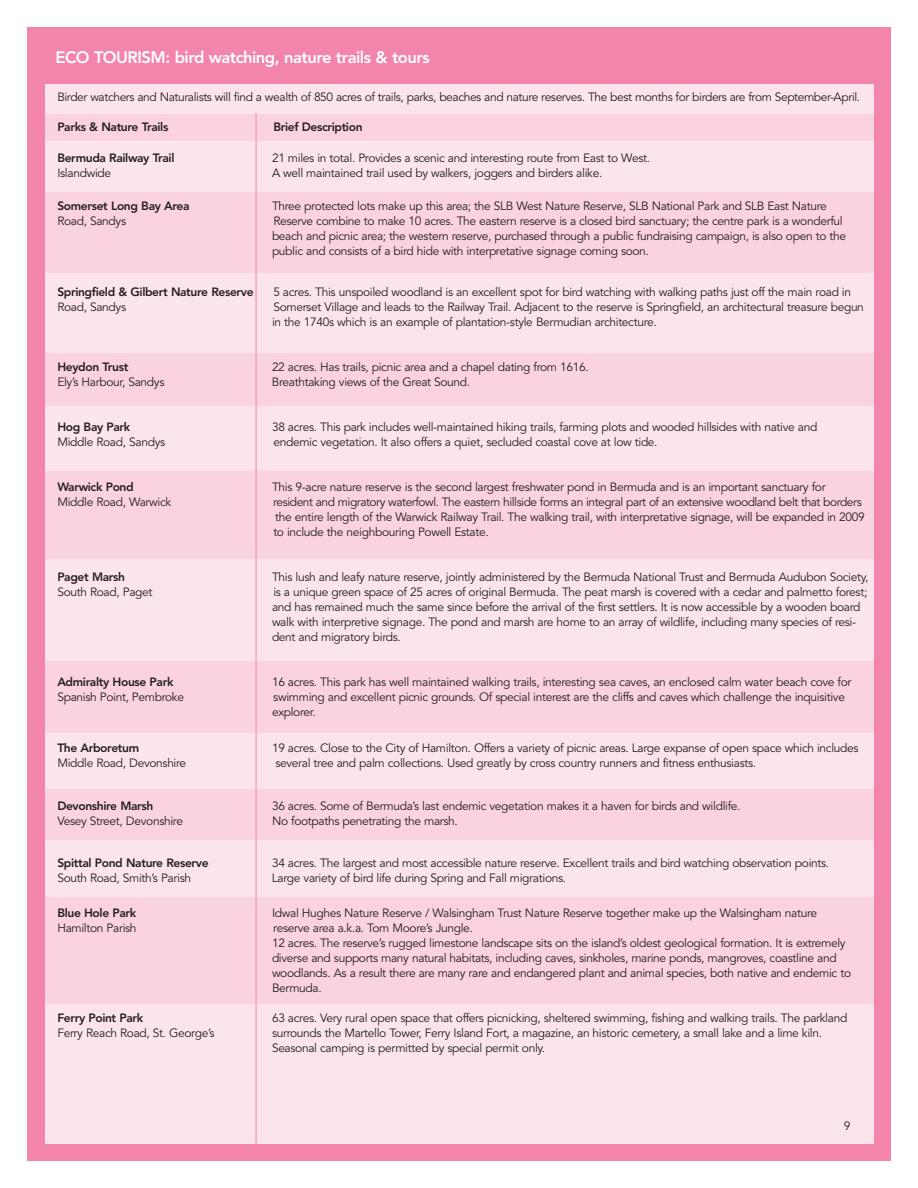
<style>
.page{position:relative;width:918px;height:1188px;background:#fff}
.page>*{position:absolute;margin:0;border:0;box-sizing:border-box;transform-origin:0 0}
.t1{font:800 16.5px "Avenir";letter-spacing:-.03em;color:#fff}
.t2{font:12px/15px "Avenir";letter-spacing:-.03em;color:#231f20}
.t3{font:800 12px "Avenir";letter-spacing:-.03em;color:#231f20}
</style>
<div class="page">
<div style="left:27px;top:27px;width:864px;height:1134px;border:18px solid #f384ac"></div>
<div style="left:45px;top:83px;width:828px;height:1061px;background:#fce4eb"></div>
<div style="left:41px;top:42px;width:833px;height:42px;background:#f384ac"></div>
<div style="left:45px;top:662px;width:828px;height:71px;background:#fbd2df"></div>
<div style="left:45px;top:471px;width:828px;height:87px;background:#fbd2df"></div>
<div style="left:45px;top:790px;width:828px;height:50px;background:#fbd2df"></div>
<div style="left:45px;top:897px;width:828px;height:106px;background:#fbd2df"></div>
<div style="left:45px;top:192px;width:828px;height:81px;background:#fbd2df"></div>
<div style="left:45px;top:353px;width:828px;height:52px;background:#fbd2df"></div>
<div style="left:45px;top:114px;width:828px;height:27px;background:#fbd2df"></div>
<hr style="left:256px;top:113px;width:1px;height:358px;background:#f384ac">
<hr style="left:256px;top:469px;width:1px;height:676px;background:#f384ac">
<h1 class="t1" style="left:56px;top:51px;width:376px">ECO TOURISM: bird watching, nature trails &amp; tours</h1>
<p class="t2" style="left:57px;top:90px;width:804px">Birder watchers and Naturalists will find a wealth of 850 acres of trails, parks, beaches and nature reserves. The best months for birders are from September-April.</p>
<p class="t3" style="left:57px;top:122px;width:113px">Parks &amp; Nature Trails</p>
<p class="t3" style="left:273px;top:122px;width:91px">Brief Description</p>
<p class="t3" style="left:57px;top:153px;width:119px">Bermuda Railway Trail</p>
<p class="t2" style="left:272px;top:152px;width:380px">21 miles in total. Provides a scenic and interesting route from East to West.</p>
<p class="t2" style="left:57px;top:167px;width:55px">Islandwide</p>
<p class="t2" style="left:272px;top:167px;width:332px">A well maintained trail used by walkers, joggers and birders alike.</p>
<p class="t3" style="left:57px;top:201px;width:134px">Somerset Long Bay Area</p>
<p class="t2" style="left:272px;top:200px;width:556px">Three protected lots make up this area; the SLB West Nature Reserve, SLB National Park and SLB East Nature</p>
<p class="t2" style="left:57px;top:215px;width:70px">Road, Sandys</p>
<p class="t2" style="left:272px;top:215px;width:576px">Reserve combine to make 10 acres. The eastern reserve is a closed bird sanctuary; the centre park is a wonderful beach and picnic area; the western reserve, purchased through a public fundraising campaign, is also open to the public and consists of a bird hide with interpretative signage coming soon.</p>
<p class="t3" style="left:57px;top:287px;width:198px">Springfield &amp; Gilbert Nature Reserve</p>
<p class="t2" style="left:273px;top:286px;width:579px">5 acres. This unspoiled woodland is an excellent spot for bird watching with walking paths just off the main road in</p>
<p class="t2" style="left:57px;top:301px;width:70px">Road, Sandys</p>
<p class="t2" style="left:272px;top:301px;width:593px">Somerset Village and leads to the Railway Trail. Adjacent to the reserve is Springfield, an architectural treasure begun in the 1740s which is an example of plantation-style Bermudian architecture.</p>
<p class="t3" style="left:57px;top:362px;width:73px">Heydon Trust</p>
<p class="t2" style="left:272px;top:361px;width:318px">22 acres. Has trails, picnic area and a chapel dating from 1616.</p>
<p class="t2" style="left:57px;top:376px;width:109px">Ely’s Harbour, Sandys</p>
<p class="t2" style="left:272px;top:376px;width:200px">Breathtaking views of the Great Sound.</p>
<p class="t3" style="left:57px;top:422px;width:74px">Hog Bay Park</p>
<p class="t2" style="left:272px;top:421px;width:547px">38 acres. This park includes well-maintained hiking trails, farming plots and wooded hillsides with native and</p>
<p class="t2" style="left:57px;top:436px;width:109px">Middle Road, Sandys</p>
<p class="t2" style="left:273px;top:436px;width:386px">endemic vegetation. It also offers a quiet, secluded coastal cove at low tide.</p>
<p class="t3" style="left:57px;top:482px;width:78px">Warwick Pond</p>
<p class="t2" style="left:272px;top:481px;width:555px">This 9-acre nature reserve is the second largest freshwater pond in Bermuda and is an important sanctuary for</p>
<p class="t2" style="left:57px;top:496px;width:115px">Middle Road, Warwick</p>
<p class="t2" style="left:273px;top:496px;width:593px">resident and migratory waterfowl. The eastern hillside forms an integral part of an extensive woodland belt that borders the entire length of the Warwick Railway Trail. The walking trail, with interpretative signage, will be expanded in 2009 to include the neighbouring Powell Estate.</p>
<p class="t3" style="left:57px;top:572px;width:69px">Paget Marsh</p>
<p class="t2" style="left:272px;top:571px;width:598px">This lush and leafy nature reserve, jointly administered by the Bermuda National Trust and Bermuda Audubon Society,</p>
<p class="t2" style="left:57px;top:586px;width:97px">South Road, Paget</p>
<p class="t2" style="left:272px;top:586px;width:597px">is a unique green space of 25 acres of original Bermuda. The peat marsh is covered with a cedar and palmetto forest; and has remained much the same since before the arrival of the first settlers. It is now accessible by a wooden board walk with interpretive signage. The pond and marsh are home to an array of wildlife, including many species of resi&shy;dent and migratory birds.</p>
<p class="t3" style="left:57px;top:677px;width:118px">Admiralty House Park</p>
<p class="t2" style="left:272px;top:676px;width:581px">16 acres. This park has well maintained walking trails, interesting sea caves, an enclosed calm water beach cove for</p>
<p class="t2" style="left:57px;top:691px;width:128px">Spanish Point, Pembroke</p>
<p class="t2" style="left:272px;top:691px;width:575px">swimming and excellent picnic grounds. Of special interest are the cliffs and caves which challenge the inquisitive explorer.</p>
<p class="t3" style="left:57px;top:743px;width:83px">The Arboretum</p>
<p class="t2" style="left:272px;top:742px;width:588px">19 acres. Close to the City of Hamilton. Offers a variety of picnic areas. Large expanse of open space which includes</p>
<p class="t2" style="left:57px;top:757px;width:130px">Middle Road, Devonshire</p>
<p class="t2" style="left:275px;top:757px;width:482px">several tree and palm collections. Used greatly by cross country runners and fitness enthusiasts.</p>
<p class="t3" style="left:57px;top:801px;width:98px">Devonshire Marsh</p>
<p class="t2" style="left:272px;top:800px;width:470px">36 acres. Some of Bermuda’s last endemic vegetation makes it a haven for birds and wildlife.</p>
<p class="t2" style="left:57px;top:815px;width:127px">Vesey Street, Devonshire</p>
<p class="t2" style="left:272px;top:815px;width:187px">No footpaths penetrating the marsh.</p>
<p class="t3" style="left:57px;top:858px;width:153px">Spittal Pond Nature Reserve</p>
<p class="t2" style="left:272px;top:857px;width:559px">34 acres. The largest and most accessible nature reserve. Excellent trails and bird watching observation points.</p>
<p class="t2" style="left:57px;top:872px;width:135px">South Road, Smith’s Parish</p>
<p class="t2" style="left:272px;top:872px;width:296px">Large variety of bird life during Spring and Fall migrations.</p>
<p class="t3" style="left:57px;top:908px;width:80px">Blue Hole Park</p>
<p class="t2" style="left:272px;top:907px;width:547px">Idwal Hughes Nature Reserve / Walsingham Trust Nature Reserve together make up the Walsingham nature</p>
<p class="t2" style="left:57px;top:922px;width:81px">Hamilton Parish</p>
<p class="t2" style="left:272px;top:922px;width:581px">reserve area a.k.a. Tom Moore’s Jungle.<br>12 acres. The reserve’s rugged limestone landscape sits on the island’s oldest geological formation. It is extremely diverse and supports many natural habitats, including caves, sinkholes, marine ponds, mangroves, coastline and woodlands. As a result there are many rare and endangered plant and animal species, both native and endemic to Bermuda.</p>
<p class="t3" style="left:57px;top:1013px;width:87px">Ferry Point Park</p>
<p class="t2" style="left:272px;top:1012px;width:577px">63 acres. Very rural open space that offers picnicking, sheltered swimming, fishing and walking trails. The parkland</p>
<p class="t2" style="left:57px;top:1027px;width:159px">Ferry Reach Road, St. George’s</p>
<p class="t2" style="left:272px;top:1027px;width:552px">surrounds the Martello Tower, Ferry Island Fort, a magazine, an historic cemetery, a small lake and a lime kiln.<br>Seasonal camping is permitted by special permit only.</p>
<p class="t2" style="left:844px;top:1119px;width:8px">9</p>
</div>
